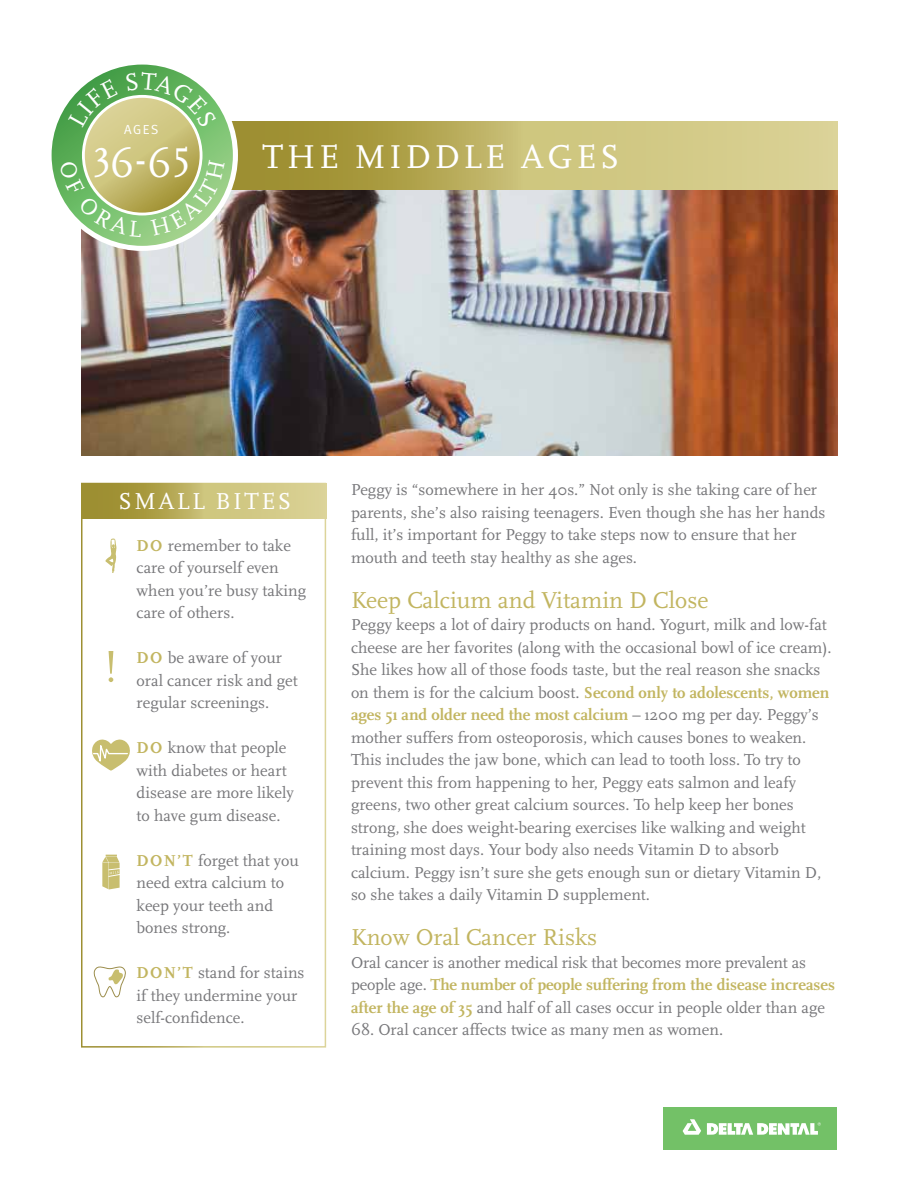
<style>
.page{position:relative;width:918px;height:1188px;background:#fff}
.page>*{position:absolute;margin:0;border:0;box-sizing:border-box;transform-origin:0 0}
.t1{font:40.5px "Scala";color:#fff}
.t2{font:34.5px "Scala";letter-spacing:.1em;color:#fff}
.t3{font:24px "Scala";color:#c2b560}
.t4{font:24px "Scala";color:#fff}
.t5{font:16.5px/22.5px "Scala";color:#767679}
.t6{font:13.2px "Meta";color:#fff}
.s1{font-weight:700;color:#c2b560}
</style>
<div class="page">
<img style="left:81px;top:189px;width:757px;height:267px">
<svg style="left:105px;top:538px;width:11px;height:35px"></svg>
<svg style="left:109px;top:651px;width:4px;height:31px"></svg>
<svg style="left:92px;top:739px;width:38px;height:32px"></svg>
<svg style="left:102px;top:855px;width:18px;height:35px"></svg>
<svg style="left:93px;top:966px;width:33px;height:32px"></svg>
<div style="left:664px;top:1108px;width:173px;height:42px;background:#73c167"></div>
<svg style="left:683px;top:1119px;width:18px;height:16px"></svg>
<svg style="left:707px;top:1122px;width:114px;height:13px"></svg>
<svg style="left:232px;top:122px;width:606px;height:67px;background:#c1b66a"></svg>
<svg style="left:84px;top:486px;width:239px;height:32px;background:#bfb467"></svg>
<div style="left:81px;top:483px;width:245px;height:565px;border:2px solid #fff"></div>
<div style="left:46px;top:59px;width:192px;height:192px;background:#fff;border-radius:50%"></div>
<svg style="left:52px;top:65px;width:181px;height:181px;background:#76bb6f"></svg>
<svg style="left:85px;top:98px;width:115px;height:115px;background:#ccc27d"></svg>
<svg style="left:68px;top:78px;width:50px;height:49px;background:#7cb772"></svg>
<svg style="left:126px;top:72px;width:91px;height:55px;background:#9ac581"></svg>
<svg style="left:60px;top:161px;width:82px;height:76px;background:#a5c683"></svg>
<svg style="left:150px;top:160px;width:75px;height:76px;background:#acc280"></svg>
<p class="t6" style="left:124px;top:121px;width:36px">AGES</p>
<h1 class="t1" style="left:94px;top:136px;width:98px">36-65</h1>
<h2 class="t2" style="left:263px;top:138px;width:358px">THE MIDDLE AGES</h2>
<h3 class="t4" style="left:118px;top:488px;width:35px">Small</h3>
<h3 class="t4" style="left:216px;top:488px;width:33px">Bites</h3>
<p class="t5" style="left:137px;top:534px;width:171px"><span class="s1">Do</span> remember to take care of yourself even when you’re busy taking care of others.</p>
<p class="t5" style="left:137px;top:647px;width:163px"><span class="s1">Do</span> be aware of your oral cancer risk and get regular screenings.</p>
<p class="t5" style="left:137px;top:737px;width:159px"><span class="s1">Do</span> know that people with diabetes or heart disease are more likely to have gum disease.</p>
<p class="t5" style="left:137px;top:849px;width:164px"><span class="s1">Don’t</span> forget that you need extra calcium to keep your teeth and bones strong.</p>
<p class="t5" style="left:137px;top:962px;width:169px"><span class="s1">Don’t</span> stand for stains if they undermine your self-confidence.</p>
<p class="t5" style="left:351px;top:479px;width:476px">Peggy is “somewhere in her 40s.” Not only is she taking care of her parents, she’s also raising teenagers. Even though she has her hands full, it’s important for Peggy to take steps now to ensure that her mouth and teeth stay healthy as she ages.</p>
<h3 class="t3" style="left:351px;top:587px;width:359px">Keep Calcium and Vitamin D Close</h3>
<p class="t5" style="left:351px;top:614px;width:482px">Peggy keeps a lot of dairy products on hand. Yogurt, milk and low-fat cheese are her favorites (along with the occasional bowl of ice cream).<br>She likes how all of those foods taste, but the real reason she snacks on them is for the calcium boost. <span class="s1">Second only to adolescents, women ages 51 and older need the most calcium</span> – 1200 mg per day. Peggy’s mother suffers from osteoporosis, which causes bones to weaken.<br>This includes the jaw bone, which can lead to tooth loss. To try to prevent this from happening to her, Peggy eats salmon and leafy greens, two other great calcium sources. To help keep her bones strong, she does weight-bearing exercises like walking and weight training most days. Your body also needs Vitamin D to absorb calcium. Peggy isn’t sure she gets enough sun or dietary Vitamin D, so she takes a daily Vitamin D supplement.</p>
<h3 class="t3" style="left:351px;top:924px;width:248px">Know Oral Cancer Risks</h3>
<p class="t5" style="left:351px;top:951px;width:486px">Oral cancer is another medical risk that becomes more prevalent as people age. <span class="s1">The number of people suffering from the disease increases after the age of 35</span> and half of all cases occur in people older than age</p>
<p class="t5" style="left:351px;top:1019px;width:374px">68. Oral cancer affects twice as many men as women.</p>
</div>
